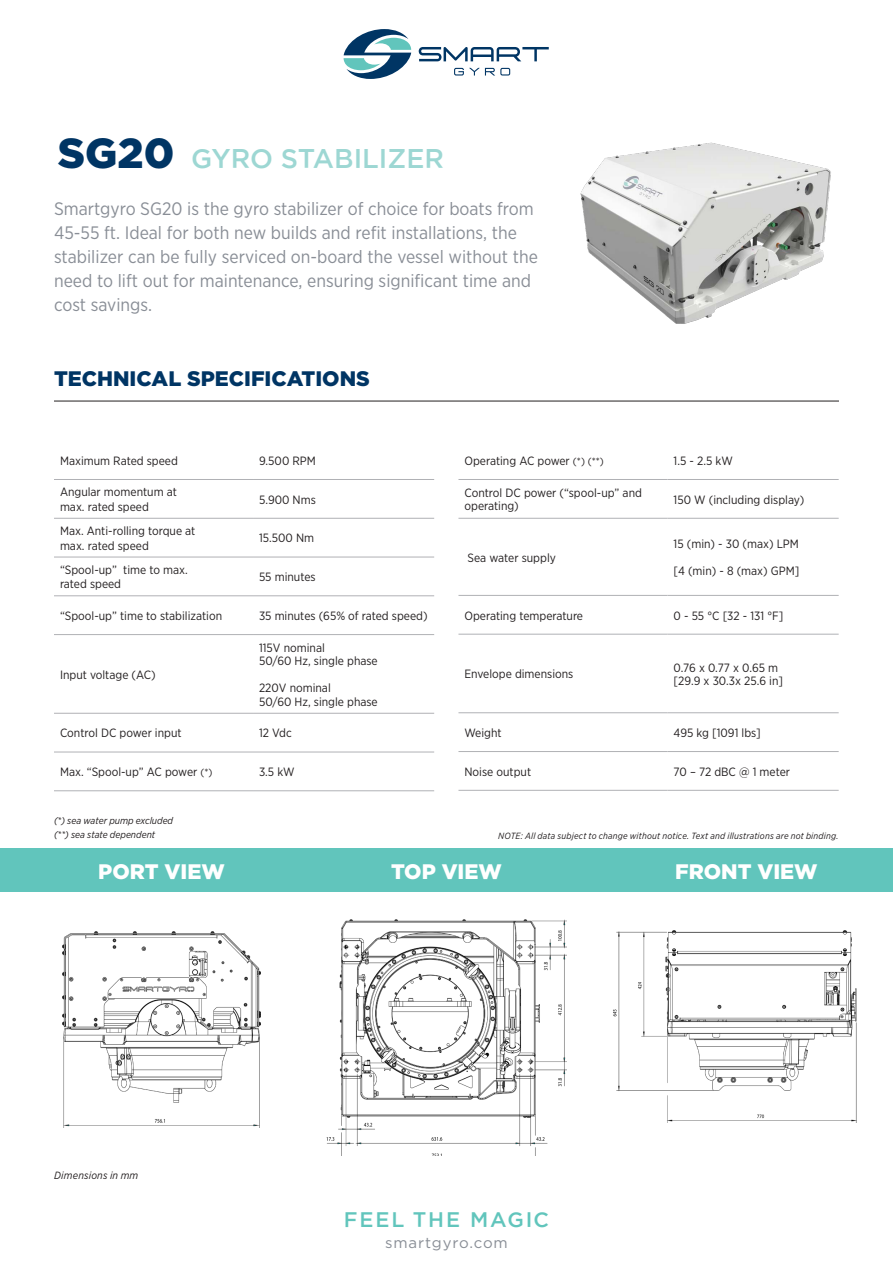
<style>
.page{position:relative;width:893px;height:1263px;background:#fff}
.page>*{position:absolute;margin:0;border:0;box-sizing:border-box;transform-origin:0 0}
.t1{font:900 42px "Gotham";color:#003564}
.t2{font:500 27px "i Ciel Gotham";color:#9dd7d3}
.t3{font:900 21px "Gotham";color:#fff}
.t4{font:900 21px "Gotham";color:#003564}
.t5{font:500 21px "i Ciel Gotham";letter-spacing:.09em;color:#61c5bc}
.t6{font:18px/24px "Gotham Narrow";color:#898e96}
.t7{font:15px "Gotham";letter-spacing:.06em;color:#898e96}
.t8{font:12px/13.5px "Gotham Narrow";color:#231f20}
.t9{font:italic 10.5px "Gotham Narrow";letter-spacing:.02em;color:#231f20}
.t10{font:italic 9.75px "Gotham Narrow";color:#231f20}
.t11{font:italic 9px "Gotham Narrow";letter-spacing:.02em;color:#231f20}
.s1{font-size:10.5px}
</style>
<div class="page">
<svg style="left:454px;top:68px;width:56px;height:8px"></svg>
<svg style="left:419px;top:47px;width:130px;height:14px"></svg>
<svg style="left:344px;top:29px;width:67px;height:50px"></svg>
<hr style="left:54px;top:479px;width:199px;height:1px;background:#b0b1b5">
<hr style="left:253px;top:479px;width:181px;height:1px;background:#b0b1b5">
<hr style="left:54px;top:518px;width:199px;height:1px;background:#b0b1b5">
<hr style="left:253px;top:518px;width:181px;height:1px;background:#b0b1b5">
<hr style="left:54px;top:557px;width:199px;height:1px;background:#b0b1b5">
<hr style="left:253px;top:557px;width:181px;height:1px;background:#b0b1b5">
<hr style="left:54px;top:595px;width:199px;height:1px;background:#b0b1b5">
<hr style="left:253px;top:595px;width:181px;height:1px;background:#b0b1b5">
<hr style="left:54px;top:634px;width:199px;height:1px;background:#b0b1b5">
<hr style="left:253px;top:634px;width:181px;height:1px;background:#b0b1b5">
<hr style="left:54px;top:713px;width:199px;height:1px;background:#b0b1b5">
<hr style="left:253px;top:713px;width:181px;height:1px;background:#b0b1b5">
<hr style="left:54px;top:752px;width:199px;height:1px;background:#b0b1b5">
<hr style="left:253px;top:752px;width:181px;height:1px;background:#b0b1b5">
<hr style="left:54px;top:790px;width:199px;height:1px;background:#b0b1b5">
<hr style="left:253px;top:790px;width:181px;height:1px;background:#b0b1b5">
<hr style="left:458px;top:479px;width:210px;height:1px;background:#b0b1b5">
<hr style="left:668px;top:479px;width:171px;height:1px;background:#b0b1b5">
<hr style="left:458px;top:518px;width:210px;height:1px;background:#b0b1b5">
<hr style="left:668px;top:518px;width:171px;height:1px;background:#b0b1b5">
<hr style="left:458px;top:595px;width:210px;height:1px;background:#b0b1b5">
<hr style="left:668px;top:595px;width:171px;height:1px;background:#b0b1b5">
<hr style="left:458px;top:634px;width:210px;height:1px;background:#b0b1b5">
<hr style="left:668px;top:634px;width:171px;height:1px;background:#b0b1b5">
<hr style="left:458px;top:712px;width:210px;height:1px;background:#b0b1b5">
<hr style="left:668px;top:712px;width:171px;height:1px;background:#b0b1b5">
<hr style="left:458px;top:751px;width:210px;height:1px;background:#b0b1b5">
<hr style="left:668px;top:751px;width:171px;height:1px;background:#b0b1b5">
<hr style="left:458px;top:790px;width:210px;height:1px;background:#b0b1b5">
<hr style="left:668px;top:790px;width:171px;height:1px;background:#b0b1b5">
<hr style="left:54px;top:401px;width:785px;height:1px;background:#231f20">
<img style="left:580px;top:142px;width:251px;height:182px">
<img style="left:62px;top:931px;width:198px;height:196px">
<img style="left:326px;top:920px;width:241px;height:235px">
<img style="left:613px;top:930px;width:243px;height:192px">
<div style="left:0;top:848px;width:893px;height:43px;background:#61c5bc"></div>
<p class="t1" style="left:58px;top:128px;width:118px">SG20</p>
<p class="t2" style="left:191px;top:138px;width:255px">GYRO STABILIZER</p>
<p class="t6" style="left:54px;top:197px;width:485px">Smartgyro SG20 is the gyro stabilizer of choice for boats from 45-55 ft. Ideal for both new builds and refit installations, the stabilizer can be fully serviced on-board the vessel without the need to lift out for maintenance, ensuring significant time and cost savings.</p>
<p class="t4" style="left:54px;top:366px;width:317px">TECHNICAL SPECIFICATIONS</p>
<p class="t8" style="left:60px;top:454px;width:119px">Maximum Rated speed</p>
<p class="t8" style="left:259px;top:454px;width:58px">9.500 RPM</p>
<p class="t8" style="left:60px;top:485px;width:118px">Angular momentum at</p>
<p class="t8" style="left:60px;top:500px;width:90px">max. rated speed</p>
<p class="t8" style="left:259px;top:492px;width:58px">5.900 Nms</p>
<p class="t8" style="left:60px;top:524px;width:137px">Max. Anti-rolling torque at</p>
<p class="t8" style="left:60px;top:538px;width:90px">max. rated speed</p>
<p class="t8" style="left:60px;top:563px;width:129px">“Spool-up” time to max.</p>
<p class="t8" style="left:60px;top:577px;width:63px">rated speed</p>
<p class="t8" style="left:259px;top:531px;width:57px">15.500 Nm</p>
<p class="t8" style="left:259px;top:570px;width:58px">55 minutes</p>
<p class="t8" style="left:60px;top:609px;width:164px">“Spool-up” time to stabilization</p>
<p class="t8" style="left:259px;top:609px;width:170px">35 minutes (65% of rated speed)</p>
<p class="t8" style="left:60px;top:667px;width:97px">Input voltage (AC)</p>
<p class="t8" style="left:259px;top:640px;width:67px">115V nominal</p>
<p class="t8" style="left:259px;top:654px;width:120px">50/60 Hz, single phase</p>
<p class="t8" style="left:259px;top:681px;width:73px">220V nominal</p>
<p class="t8" style="left:259px;top:694px;width:120px">50/60 Hz, single phase</p>
<p class="t8" style="left:60px;top:726px;width:123px">Control DC power input</p>
<p class="t8" style="left:259px;top:726px;width:34px">12 Vdc</p>
<p class="t8" style="left:60px;top:765px;width:154px">Max. “Spool-up” AC power <span class="s1">(*)</span></p>
<p class="t8" style="left:259px;top:765px;width:37px">3.5 kW</p>
<p class="t8" style="left:464px;top:454px;width:141px">Operating AC power <span class="s1">(*) (**)</span></p>
<p class="t8" style="left:674px;top:454px;width:61px">1.5 - 2.5 kW</p>
<p class="t8" style="left:464px;top:486px;width:179px">Control DC power (“spool-up” and operating)</p>
<p class="t8" style="left:674px;top:492px;width:132px">150 W (including display)</p>
<p class="t8" style="left:468px;top:550px;width:90px">Sea water supply</p>
<p class="t8" style="left:674px;top:537px;width:127px">15 (min) - 30 (max) LPM</p>
<p class="t8" style="left:674px;top:564px;width:127px">[4 (min) - 8 (max) GPM]</p>
<p class="t8" style="left:464px;top:608px;width:120px">Operating temperature</p>
<p class="t8" style="left:674px;top:608px;width:111px">0 - 55 °C [32 - 131 °F]</p>
<p class="t8" style="left:464px;top:667px;width:110px">Envelope dimensions</p>
<p class="t8" style="left:674px;top:660px;width:106px">0.76 x 0.77 x 0.65 m</p>
<p class="t8" style="left:674px;top:674px;width:111px">[29.9 x 30.3x 25.6 in]</p>
<p class="t8" style="left:464px;top:726px;width:39px">Weight</p>
<p class="t8" style="left:674px;top:726px;width:89px">495 kg [1091 lbs]</p>
<p class="t8" style="left:464px;top:764px;width:68px">Noise output</p>
<p class="t8" style="left:674px;top:764px;width:118px">70 – 72 dBC @ 1 meter</p>
<p class="t10" style="left:54px;top:815px;width:121px">(*) sea water pump excluded</p>
<p class="t10" style="left:54px;top:828px;width:103px">(**) sea state dependent</p>
<p class="t11" style="left:498px;top:830px;width:342px">NOTE: All data subject to change without notice. Text and illustrations are not binding.</p>
<p class="t3" style="left:98px;top:859px;width:128px">PORT VIEW</p>
<p class="t3" style="left:391px;top:859px;width:112px">TOP VIEW</p>
<p class="t3" style="left:675px;top:859px;width:144px">FRONT VIEW</p>
<p class="t9" style="left:54px;top:1169px;width:86px">Dimensions in mm</p>
<p class="t5" style="left:344px;top:1204px;width:207px">FEEL THE MAGIC</p>
<p class="t7" style="left:385px;top:1233px;width:124px">smartgyro.com</p>
</div>
